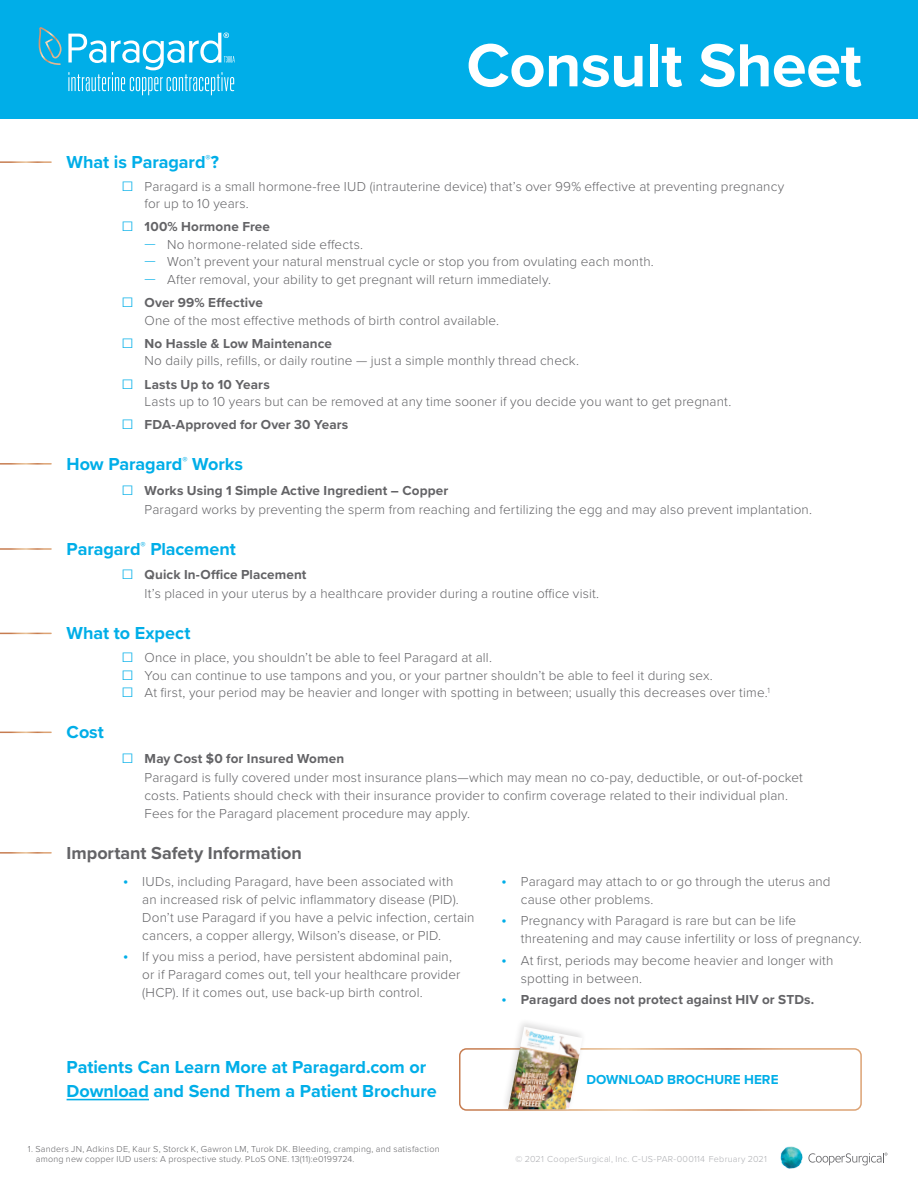
<style>
.page{position:relative;width:918px;height:1188px;background:#fff}
.page>*{position:absolute;margin:0;border:0;box-sizing:border-box;transform-origin:0 0}
.t1{font:700 63px "Proxima Nova";letter-spacing:-.01em;color:#fff}
.t2{font:700 18px/24px "Proxima Nova";letter-spacing:-.005em;color:#00aee8}
.t3{font:700 18px "Proxima Nova";color:#636366}
.t4{font:300 13.5px/18px "Proxima Nova";letter-spacing:.01em;color:#636366}
.t5{font:700 13.5px "Proxima Nova";letter-spacing:.01em;color:#636366}
.t6{font:700 13.5px "Proxima Nova";color:#00aee8}
.t7{font:300 9px/10.5px "Proxima Nova";letter-spacing:.025em;color:#636366}
.t8{font:300 9px "Proxima Nova";letter-spacing:.025em;color:#adaeb2}
.s1{font-size:16.5px;color:#00aee8}
.s2{font-weight:300;font-size:16.5px;color:#00aee8}
.s3{color:#00aee8}
.s4{font-weight:700}
</style>
<div class="page">
<div style="left:0;top:0;width:918px;height:119px;background:#00aee8"></div>
<hr style="left:67px;top:1099px;width:82px;height:1px;background:#00aee8">
<div style="left:459px;top:1048px;width:403px;height:63px;border:2px solid #fff;border-radius:7px"></div>
<div style="left:501px;top:1018px;width:86px;height:94px;background:#231f20;opacity:.15"></div>
<img style="left:508px;top:1027px;width:75px;height:82px">
<svg style="left:39px;top:27px;width:23px;height:38px"></svg>
<svg style="left:68px;top:33px;width:167px;height:62px"></svg>
<svg style="left:808px;top:1153px;width:80px;height:12px"></svg>
<img style="left:781px;top:1147px;width:21px;height:22px">
<h1 class="t1" style="left:466px;top:18px;width:397px">Consult Sheet</h1>
<h2 class="t2" style="left:67px;top:150px;width:154px">What is Paragard<sup>®</sup>?</h2>
<p class="t4" style="left:145px;top:178px;width:641px;line-height:16.5px;text-indent:-23px"><span class="s1">☐</span> Paragard is a small hormone-free IUD (intrauterine device) that’s over 99% effective at preventing pregnancy for up to 10 years.</p>
<p class="t5" style="left:122px;top:216px;width:149px"><span class="s2">☐</span> 100% Hormone Free</p>
<p class="t4" style="left:145px;top:234px;width:220px"><span class="s3">—</span> No hormone-related side effects.</p>
<p class="t4" style="left:145px;top:252px;width:511px"><span class="s3">—</span> Won’t prevent your natural menstrual cycle or stop you from ovulating each month.</p>
<p class="t4" style="left:122px;top:267px;width:430px;line-height:23.2px;text-indent:23px"><span class="s3">—</span> After removal, your ability to get pregnant will return immediately. <span class="s1">☐</span> <span class="s4">Over 99% Effective</span></p>
<p class="t4" style="left:122px;top:308px;width:379px;line-height:23.2px;text-indent:23px">One of the most effective methods of birth control available. <span class="s1">☐</span> <span class="s4">No Hassle &amp; Low Maintenance</span></p>
<p class="t4" style="left:122px;top:348px;width:458px;line-height:23.2px;text-indent:23px">No daily pills, refills, or daily routine — just a simple monthly thread check. <span class="s1">☐</span> <span class="s4">Lasts Up to 10 Years</span></p>
<p class="t4" style="left:122px;top:389px;width:611px;line-height:23.2px;text-indent:23px">Lasts up to 10 years but can be removed at any time sooner if you decide you want to get pregnant. <span class="s1">☐</span> <span class="s4">FDA-Approved for Over 30 Years</span></p>
<h2 class="t2" style="left:67px;top:452px;width:178px">How Paragard<sup>®</sup> Works</h2>
<p class="t4" style="left:145px;top:480px;width:669px;line-height:19px;text-indent:-23px"><span class="s1">☐</span> <span class="s4">Works Using 1 Simple Active Ingredient – Copper<br></span>Paragard works by preventing the sperm from reaching and fertilizing the egg and may also prevent implantation.</p>
<h2 class="t2" style="left:67px;top:536px;width:171px">Paragard<sup>®</sup> Placement</h2>
<p class="t4" style="left:145px;top:565px;width:456px;line-height:19px;text-indent:-23px"><span class="s1">☐</span> <span class="s4">Quick In-Office Placement<br></span>It’s placed in your uterus by a healthcare provider during a routine office visit.</p>
<h2 class="t2" style="left:67px;top:621px;width:125px">What to Expect</h2>
<p class="t4" style="left:122px;top:648px;width:649px;line-height:17.5px"><span class="s1">☐</span> Once in place, you shouldn’t be able to feel Paragard at all.<br><span class="s1">☐</span> You can continue to use tampons and you, or your partner shouldn’t be able to feel it during sex.<br><span class="s1">☐</span> At first, your period may be heavier and longer with spotting in between; usually this decreases over time.<sup>1</sup></p>
<h2 class="t2" style="left:67px;top:720px;width:39px">Cost</h2>
<p class="t4" style="left:145px;top:749px;width:660px;text-indent:-23px"><span class="s1">☐</span> <span class="s4">May Cost $0 for Insured Women<br></span>Paragard is fully covered under most insurance plans—which may mean no co-pay, deductible, or out-of-pocket costs. Patients should check with their insurance provider to confirm coverage related to their individual plan.<br>Fees for the Paragard placement procedure may apply.</p>
<h2 class="t3" style="left:67px;top:839px;width:237px">Important Safety Information</h2>
<p class="t4" style="left:142px;top:872px;width:334px;text-indent:-20px"><span class="s1">•</span> IUDs, including Paragard, have been associated with<br>an increased risk of pelvic inflammatory disease (PID).<br>Don’t use Paragard if you have a pelvic infection, certain cancers, a copper allergy, Wilson’s disease, or PID.</p>
<p class="t4" style="left:142px;top:947px;width:320px;text-indent:-20px"><span class="s1">•</span> If you miss a period, have persistent abdominal pain, or if Paragard comes out, tell your healthcare provider (HCP). If it comes out, use back-up birth control.</p>
<h2 class="t2" style="left:67px;top:1055px;width:372px">Patients Can Learn More at Paragard.com or<br>Download and Send Them a Patient Brochure</h2>
<p class="t7" style="left:36px;top:1143px;width:405px;text-indent:-8px">1. Sanders JN, Adkins DE, Kaur S, Storck K, Gawron LM, Turok DK. Bleeding, cramping, and satisfaction among new copper IUD users: A prospective study. PLoS ONE. 13(11):e0199724.</p>
<p class="t4" style="left:521px;top:872px;width:311px;text-indent:-20px"><span class="s1">•</span> Paragard may attach to or go through the uterus and cause other problems.</p>
<p class="t4" style="left:521px;top:911px;width:343px;text-indent:-20px"><span class="s1">•</span> Pregnancy with Paragard is rare but can be life threatening and may cause infertility or loss of pregnancy.</p>
<p class="t4" style="left:521px;top:950px;width:314px;text-indent:-20px"><span class="s1">•</span> At first, periods may become heavier and longer with spotting in between.</p>
<p class="t5" style="left:501px;top:989px;width:314px"><span class="s2">•</span> Paragard does not protect against HIV or STDs.</p>
<p class="t6" style="left:586px;top:1069px;width:194px">DOWNLOAD BROCHURE HERE</p>
<p class="t8" style="left:515px;top:1153px;width:253px">© 2021 CooperSurgical, Inc. C-US-PAR-000114 February 2021</p>
</div>
